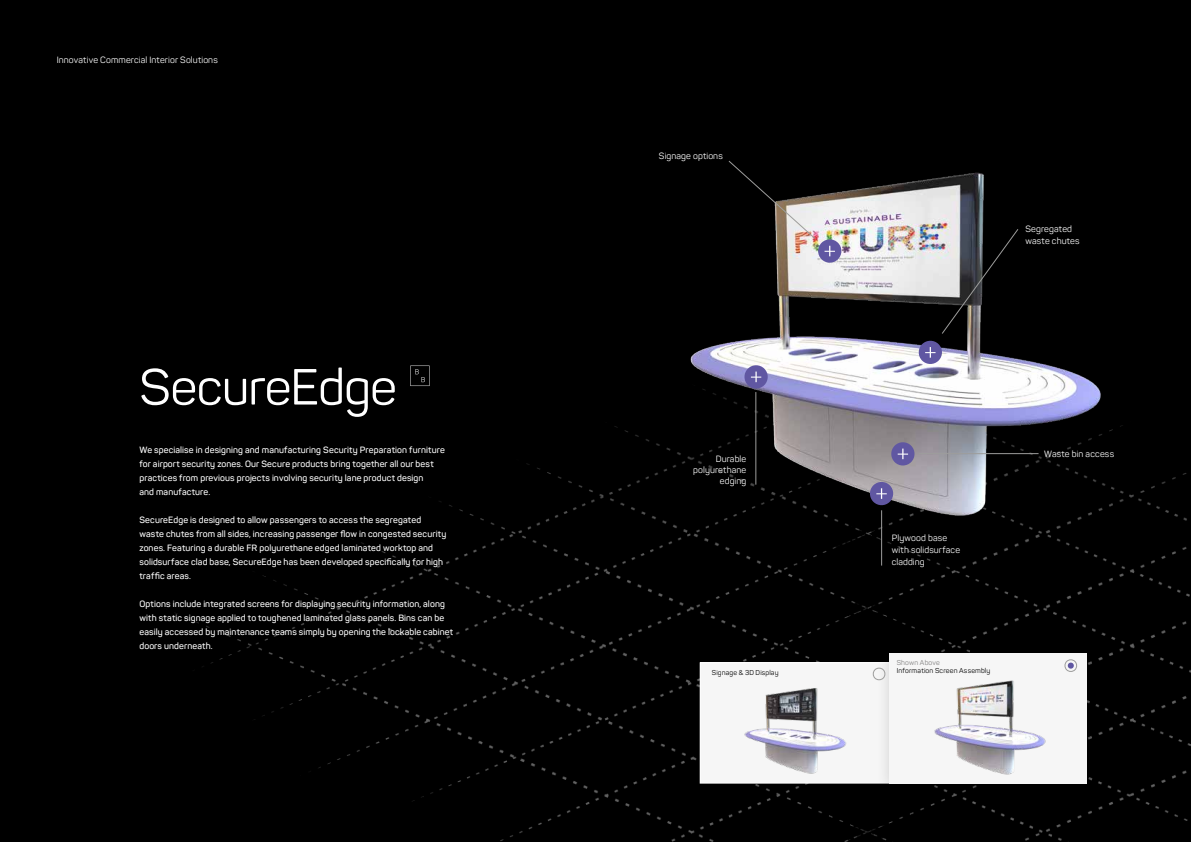
<style>
.page{position:relative;width:1191px;height:842px;background:#000}
.page>*{position:absolute;margin:0;border:0;box-sizing:border-box;transform-origin:0 0}
.t1{font:50px "Panton";letter-spacing:-.015em;color:#fff}
.t2{font:600 9px/14px "Panton";letter-spacing:.01em;color:#fff}
.t3{font:9px/12px "Panton";letter-spacing:.015em;color:#fff}
.t4{font:7px "Panton";letter-spacing:.02em;color:#000}
.t5{font:7px "Panton";letter-spacing:.02em;color:#818080}
</style>
<div class="page">
<img style="left:175px;top:365px;width:1016px;height:477px">
<img style="left:571px;top:172px;width:620px;height:399px">
<svg style="left:917px;top:340px;width:26px;height:25px"></svg>
<svg style="left:890px;top:441px;width:25px;height:26px"></svg>
<svg style="left:868px;top:481px;width:26px;height:25px"></svg>
<svg style="left:743px;top:364px;width:26px;height:26px"></svg>
<svg style="left:941px;top:229px;width:77px;height:105px"></svg>
<hr style="left:881px;top:510px;width:1px;height:56px;background:#9d9d9c">
<hr style="left:918px;top:453px;width:120px;height:1px;background:#9d9d9c">
<svg style="left:728px;top:160px;width:114px;height:104px"></svg>
<hr style="left:755px;top:392px;width:1px;height:93px;background:#9d9d9c">
<div style="left:700px;top:663px;width:193px;height:120px;background:#f6f6f6"></div>
<img style="left:744px;top:688px;width:103px;height:86px">
<div style="left:699px;top:662px;width:195px;height:122px;border:1px solid #fff"></div>
<div style="left:875px;top:640px;width:229px;height:162px;background:#000;opacity:.2"></div>
<div style="left:889px;top:654px;width:197px;height:130px;background:#f6f6f6"></div>
<img style="left:934px;top:680px;width:112px;height:95px">
<svg style="left:1064px;top:659px;width:13px;height:13px"></svg>
<svg style="left:872px;top:667px;width:14px;height:13px"></svg>
<svg style="left:410px;top:366px;width:19px;height:20px"></svg>
<p class="t3" style="left:57px;top:54px;width:163px">Innovative Commercial Interior Solutions</p>
<h1 class="t1" style="left:139px;top:356px;width:259px">SecureEdge</h1>
<p class="t2" style="left:139px;top:443px;width:307px">We specialise in designing and manufacturing Security Preparation furniture for airport security zones. Our Secure products bring together all our best practices from previous projects involving security lane product design<br>and manufacture.</p>
<p class="t2" style="left:139px;top:513px;width:308px">SecureEdge is designed to allow passengers to access the segregated waste chutes from all sides, increasing passenger flow in congested security zones. Featuring a durable FR polyurethane edged laminated worktop and solidsurface clad base, SecureEdge has been developed specifically for high traffic areas.</p>
<p class="t2" style="left:139px;top:597px;width:315px">Options include integrated screens for displaying security information, along with static signage applied to toughened laminated glass panels. Bins can be easily accessed by maintenance teams simply by opening the lockable cabinet doors underneath.</p>
<p class="t3" style="left:659px;top:150px;width:65px">Signage options</p>
<p class="t3" style="left:693px;top:453px;width:55px;line-height:11px;text-align:right">Durable polyurethane edging</p>
<p class="t4" style="left:712px;top:668px;width:68px">Signage &amp; 3D Display</p>
<p class="t3" style="left:1025px;top:223px;width:56px">Segregated waste chutes</p>
<p class="t3" style="left:891px;top:532px;width:70px">Plywood base with solidsurface cladding</p>
<p class="t5" style="left:896px;top:659px;width:45px">Shown Above</p>
<p class="t4" style="left:896px;top:667px;width:95px">Information Screen Assembly</p>
<p class="t3" style="left:1044px;top:447px;width:71px">Waste bin access</p>
</div>
